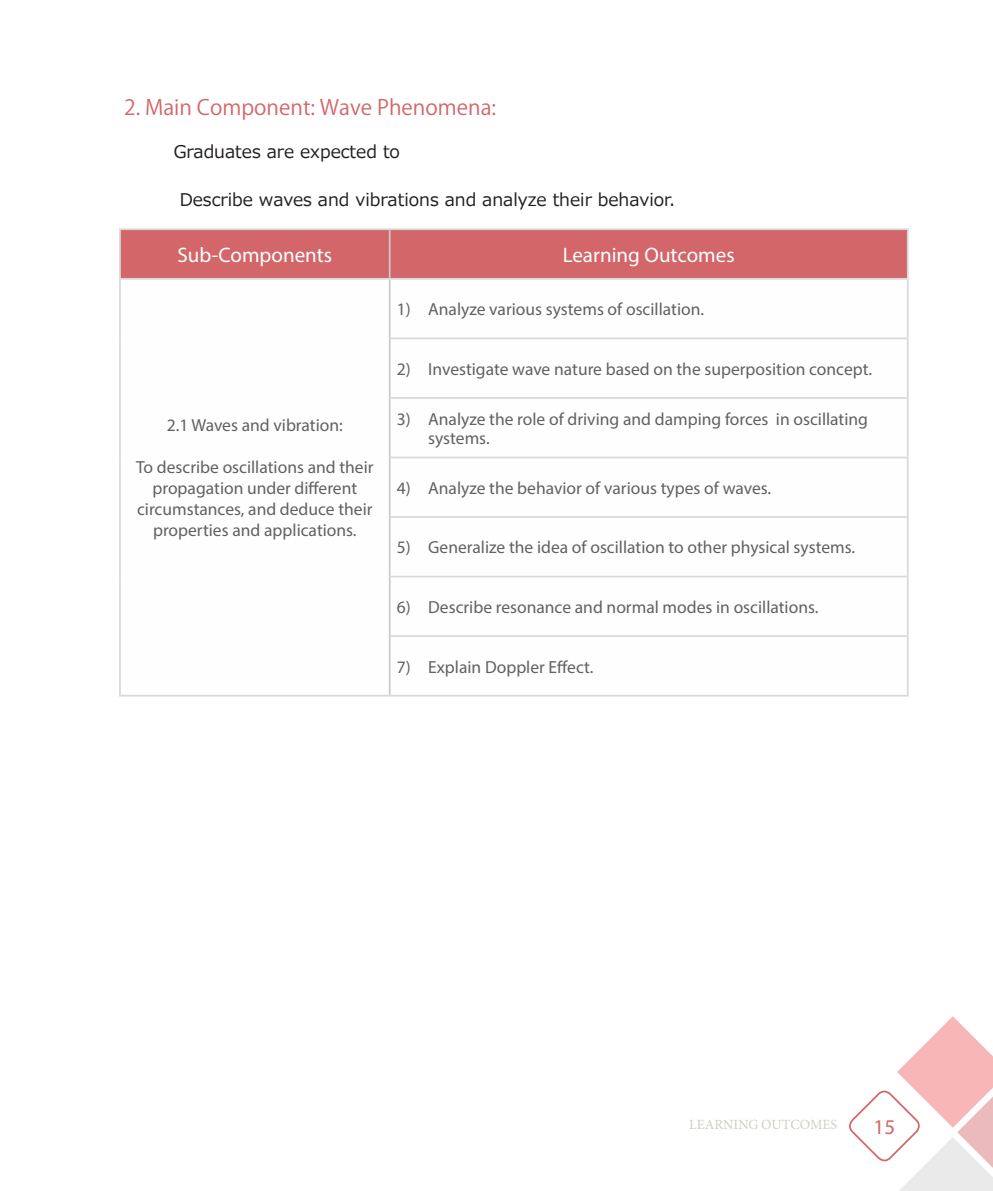
<style>
.page{position:relative;width:993px;height:1191px;background:#fff}
.page>*{position:absolute;margin:0;border:0;box-sizing:border-box;transform-origin:0 0}
.t1{font:21px "Koz Go Pr 6 N";color:#d36668}
.t2{font:21px "Myriad Pro";color:#fff}
.t3{font:21px "Myriad Pro";color:#d36668}
.t4{font:17.5px/21px "Myriad Pro";color:#606163;text-align:center}
.t5{font:17.5px "Meiryo";color:#231f20}
.t6{font:14px "Minion Pro";color:#9d9c8b}
</style>
<div class="page">
<svg style="left:849px;top:1016px;width:143px;height:175px"></svg>
<div style="left:121px;top:230px;width:785px;height:48px;background:#d36668"></div>
<svg style="left:390px;top:280px;width:516px;height:415px"></svg>
<hr style="left:388px;top:230px;width:2px;height:48px;background:#c8cacc">
<hr style="left:388px;top:280px;width:2px;height:58px;background:#c8cacc">
<hr style="left:388px;top:338px;width:2px;height:60px;background:#c8cacc">
<hr style="left:388px;top:398px;width:2px;height:59px;background:#c8cacc">
<hr style="left:388px;top:457px;width:2px;height:60px;background:#c8cacc">
<hr style="left:388px;top:517px;width:2px;height:59px;background:#c8cacc">
<hr style="left:388px;top:576px;width:2px;height:60px;background:#c8cacc">
<hr style="left:388px;top:636px;width:2px;height:59px;background:#c8cacc">
<hr style="left:119px;top:228px;width:270px;height:2px;background:#d8d9db">
<hr style="left:119px;top:230px;width:2px;height:48px;background:#d8d9db">
<hr style="left:389px;top:228px;width:519px;height:2px;background:#d8d9db">
<hr style="left:906px;top:230px;width:2px;height:48px;background:#d8d9db">
<hr style="left:119px;top:278px;width:270px;height:2px;background:#d8d9db">
<hr style="left:119px;top:280px;width:2px;height:58px;background:#d8d9db">
<hr style="left:119px;top:338px;width:2px;height:60px;background:#d8d9db">
<hr style="left:119px;top:398px;width:2px;height:59px;background:#d8d9db">
<hr style="left:119px;top:457px;width:2px;height:60px;background:#d8d9db">
<hr style="left:119px;top:517px;width:2px;height:59px;background:#d8d9db">
<hr style="left:119px;top:576px;width:2px;height:60px;background:#d8d9db">
<hr style="left:119px;top:636px;width:2px;height:59px;background:#d8d9db">
<hr style="left:389px;top:278px;width:519px;height:2px;background:#d8d9db">
<hr style="left:906px;top:280px;width:2px;height:57px;background:#d8d9db">
<hr style="left:390px;top:337px;width:518px;height:2px;background:#d8d9db">
<hr style="left:906px;top:339px;width:2px;height:58px;background:#d8d9db">
<hr style="left:390px;top:397px;width:518px;height:2px;background:#d8d9db">
<hr style="left:906px;top:399px;width:2px;height:57px;background:#d8d9db">
<hr style="left:906px;top:458px;width:2px;height:58px;background:#d8d9db">
<hr style="left:906px;top:518px;width:2px;height:57px;background:#d8d9db">
<hr style="left:906px;top:577px;width:2px;height:58px;background:#d8d9db">
<hr style="left:906px;top:637px;width:2px;height:58px;background:#d8d9db">
<hr style="left:119px;top:695px;width:270px;height:1px;background:#d8d9db">
<hr style="left:390px;top:456px;width:518px;height:2px;background:#d8d9db">
<hr style="left:390px;top:516px;width:518px;height:2px;background:#d8d9db">
<hr style="left:390px;top:575px;width:518px;height:2px;background:#d8d9db">
<hr style="left:390px;top:635px;width:518px;height:2px;background:#d8d9db">
<hr style="left:389px;top:695px;width:519px;height:1px;background:#d8d9db">
<p class="t1" style="left:124px;top:96px;width:373px">2. Main Component: Wave Phenomena:</p>
<p class="t5" style="left:174px;top:140px;width:228px">Graduates are expected to</p>
<p class="t5" style="left:180px;top:188px;width:496px">Describe waves and vibrations and analyze their behavior.</p>
<p class="t2" style="left:177px;top:242px;width:156px">Sub-Components</p>
<p class="t2" style="left:562px;top:242px;width:173px">Learning Outcomes</p>
<p class="t4" style="left:167px;top:414px;width:177px">2.1 Waves and vibration:</p>
<p class="t4" style="left:136px;top:456px;width:239px">To describe oscillations and their propagation under different circumstances, and deduce their properties and applications.</p>
<p class="t4" style="left:396px;top:298px;width:309px">11 Analyze various systems of oscillation.</p>
<p class="t4" style="left:396px;top:358px;width:476px">22) Investigate wave nature based on the superposition concept.</p>
<p class="t4" style="left:428px;top:409px;width:441px;line-height:19.2px;text-align:left;text-indent:-32px">33) Analyze the role of driving and damping forces in oscillating systems.</p>
<p class="t4" style="left:396px;top:477px;width:376px">44) Analyze the behavior of various types of waves.</p>
<p class="t4" style="left:396px;top:537px;width:460px">55) Generalize the idea of oscillation to other physical systems.</p>
<p class="t4" style="left:396px;top:596px;width:423px">66) Describe resonance and normal modes in oscillations.</p>
<p class="t4" style="left:396px;top:656px;width:198px">77) Explain Doppler Effect.</p>
<p class="t6" style="left:689px;top:1115px;width:149px">LEARNING OUTCOMES</p>
<p class="t3" style="left:873px;top:1113px;width:23px">15</p>
</div>
